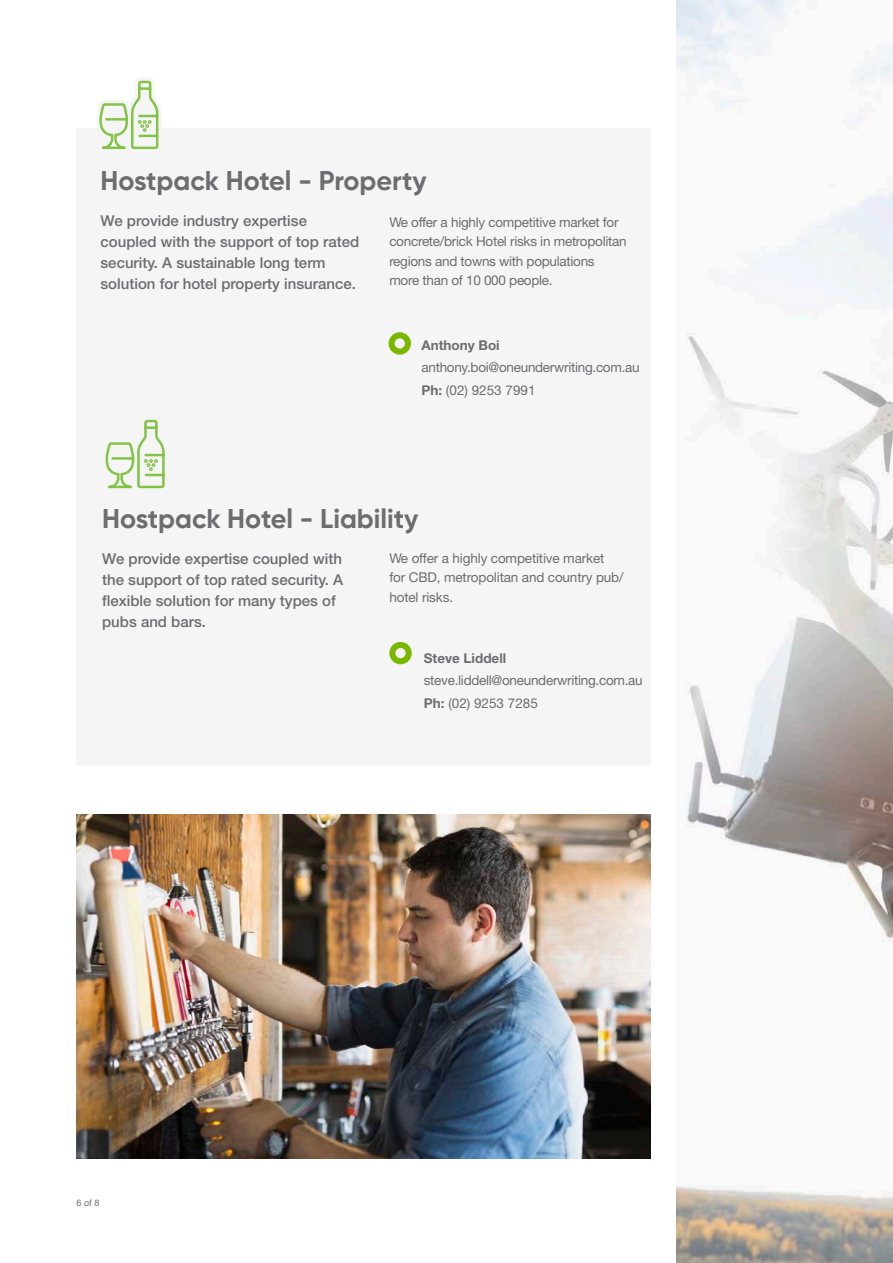
<style>
.page{position:relative;width:893px;height:1263px;background:#fff}
.page>*{position:absolute;margin:0;border:0;box-sizing:border-box;transform-origin:0 0}
.heading_1{font:700 27px "Gilroy";color:#6c6d70}
.WHAT_WE_STAND_FOR_te{font:500 15px/21px "Helvetica Neue LT Std";color:#6c6d70}
.body_copy{font:13.5px/19.5px "Helvetica Neue LT Std";letter-spacing:-.02em;color:#6c6d70}
.t1{font:9px "Helvetica Neue LT Std";color:#6c6d70}
.s1{font-weight:700}
</style>
<div class="page">
<div style="left:77px;top:128px;width:574px;height:638px;background:#f5f5f5"></div>
<div style="left:389px;top:332px;width:22px;height:23px;border:6px solid #7ab800;border-radius:50%"></div>
<div style="left:389px;top:642px;width:23px;height:22px;border:6px solid #7ab800;border-radius:50%"></div>
<svg style="left:99px;top:80px;width:60px;height:70px"></svg>
<svg style="left:105px;top:419px;width:60px;height:70px"></svg>
<img style="left:77px;top:814px;width:574px;height:344px">
<img style="left:676px;top:0;width:217px;height:1263px">
<p class="heading_1" style="left:101px;top:164px;width:328px">Hostpack Hotel - Property</p>
<p class="WHAT_WE_STAND_FOR_te" style="left:101px;top:210px;width:260px">We provide industry expertise coupled with the support of top rated security. A sustainable long term solution for hotel property insurance.</p>
<p class="body_copy" style="left:389px;top:212px;width:239px">We offer a highly competitive market for concrete/brick Hotel risks in metropolitan regions and towns with populations more than of 10 000 people.</p>
<p class="body_copy" style="left:421px;top:333px;width:220px;line-height:22.5px"><span class="s1">Anthony Boi </span>anthony.boi@oneunderwriting.com.au<br><span class="s1">Ph:</span> (02) 9253 7991</p>
<p class="heading_1" style="left:102px;top:501px;width:318px">Hostpack Hotel - Liability</p>
<p class="WHAT_WE_STAND_FOR_te" style="left:102px;top:548px;width:243px">We provide expertise coupled with the support of top rated security. A flexible solution for many types of pubs and bars.</p>
<p class="body_copy" style="left:389px;top:548px;width:236px">We offer a highly competitive market for CBD, metropolitan and country pub/ hotel risks.</p>
<p class="body_copy" style="left:424px;top:646px;width:220px;line-height:22.5px"><span class="s1">Steve Liddell </span>steve.liddell@oneunderwriting.com.au<br><span class="s1">Ph:</span> (02) 9253 7285</p>
<p class="t1" style="left:77px;top:1197px;width:24px">6 of 8</p>
</div>
